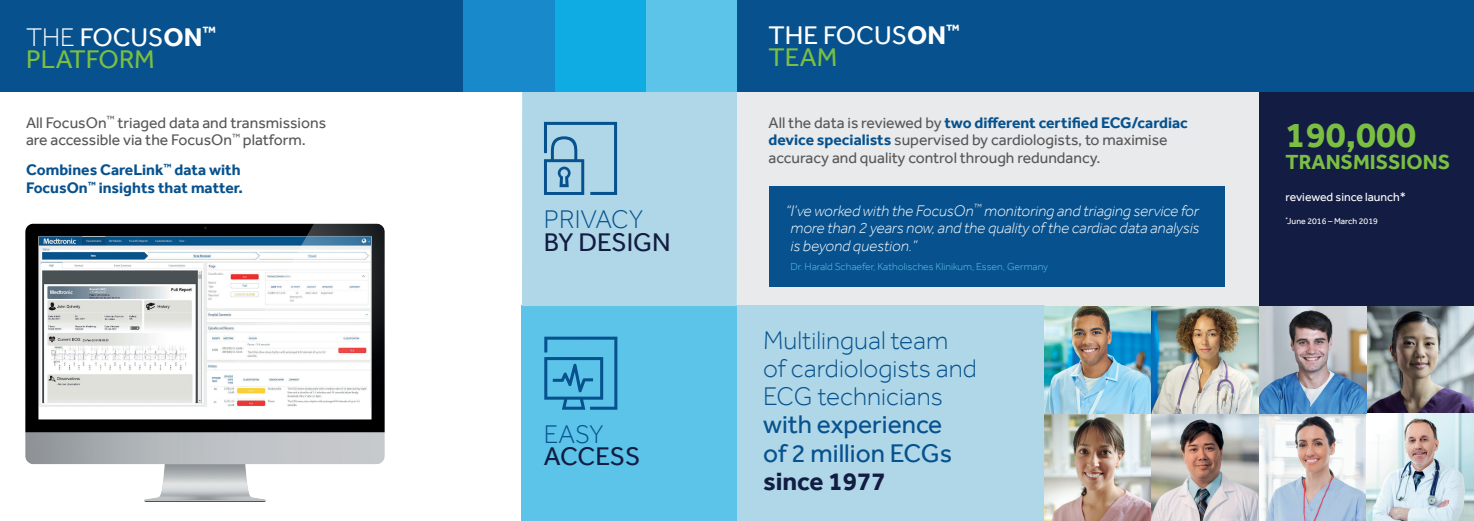
<style>
.page{position:relative;width:1474px;height:521px;background:#fff}
.page>*{position:absolute;margin:0;border:0;box-sizing:border-box;transform-origin:0 0}
.t1{font:700 36.75px "Effra";color:#7abe42}
.t2{font:300 26.25px/28px "Effra";color:#07528e}
.t3{font:26.25px/28px "Effra";color:#07528e}
.t4{font:26.25px/22.8px "Effra";color:#7abe42}
.t5{font:26.25px/22.8px "Effra";color:#fff}
.t6{font:26.25px "Effra";color:#131c42}
.t7{font:700 26.25px "Effra";color:#131c42}
.t8{font:700 21px "Effra";color:#7abe42}
.t9{font:15.75px/17.5px "Effra";color:#57585a}
.t10{font:italic 300 15.75px/17.5px "Effra";color:#fff;text-align:justify}
.t11{font:700 15.75px/17.5px "Effra";color:#07528e}
.t12{font:12.25px "Effra";color:#fff}
.t13{font:300 10.5px "Effra";color:#5cc4e8}
.t14{font:8.75px "Effra";color:#fff}
.s1{font-weight:300;color:#fff}
.s2{color:#fff}
.s3{font-weight:700;color:#fff}
.s4{font-weight:700}
.s5{color:#7abe42}
.s6{font-weight:700;color:#07528e}
</style>
<div class="page">
<div style="left:737px;top:91px;width:736px;height:430px;background:#e9eaeb"></div>
<div style="left:1258px;top:91px;width:215px;height:215px;background:#131c42"></div>
<div style="left:737px;top:0;width:736px;height:91px;background:#07528e"></div>
<div style="left:0;top:0;width:737px;height:91px;background:#07528e"></div>
<div style="left:768px;top:186px;width:456px;height:100px;background:#07528e"></div>
<div style="left:522px;top:306px;width:215px;height:215px;background:#5cc4e8"></div>
<svg style="left:544px;top:337px;width:73px;height:73px"></svg>
<div style="left:522px;top:91px;width:215px;height:215px;background:#afd7e8"></div>
<svg style="left:544px;top:122px;width:73px;height:73px"></svg>
<div style="left:737px;top:306px;width:307px;height:215px;background:#afd7e8"></div>
<img style="left:25px;top:223px;width:360px;height:279px">
<img style="left:1044px;top:413px;width:107px;height:108px">
<img style="left:1258px;top:413px;width:108px;height:108px">
<img style="left:1151px;top:413px;width:107px;height:108px">
<img style="left:1366px;top:306px;width:107px;height:107px">
<img style="left:1366px;top:413px;width:107px;height:108px">
<img style="left:1044px;top:306px;width:107px;height:107px">
<img style="left:1151px;top:306px;width:107px;height:107px">
<img style="left:1258px;top:306px;width:108px;height:107px">
<div style="left:646px;top:0;width:91px;height:91px;background:#5cc4e8"></div>
<div style="left:554px;top:0;width:92px;height:91px;background:#0face3"></div>
<div style="left:463px;top:0;width:91px;height:91px;background:#1889cb"></div>
<h2 class="t4" style="left:26px;top:25px;width:191px"><span class="s1">THE</span> <span class="s2">FOCUS</span><span class="s3">ON</span><sup>™<br></sup>PLATFORM</h2>
<h2 class="t5" style="left:768px;top:23px;width:192px">THE FOCUS<span class="s4">ON</span><sup>™<br></sup><span class="s5">TEAM</span></h2>
<p class="t9" style="left:26px;top:113px;width:301px">All FocusOn<sup>™</sup> triaged data and transmissions are accessible via the FocusOn<sup>™</sup> platform.</p>
<p class="t11" style="left:26px;top:161px;width:218px">Combines CareLink<sup>™</sup> data with<br>FocusOn<sup>™</sup> insights that matter.</p>
<h2 class="t2" style="left:544px;top:205px;width:101px">PRIVACY</h2>
<h2 class="t6" style="left:544px;top:226px;width:128px">BY DESIGN</h2>
<h2 class="t2" style="left:544px;top:419px;width:61px">EASY</h2>
<h2 class="t6" style="left:544px;top:441px;width:98px">ACCESS</h2>
<p class="t9" style="left:768px;top:114px;width:421px">All the data is reviewed by <span class="s6">two different certified ECG/cardiac device specialists</span> supervised by cardiologists, to maximise accuracy and quality control through redundancy.</p>
<p class="t10" style="left:790px;top:202px;width:410px;text-indent:-5px">“I’ve worked with the FocusOn<sup>™</sup> monitoring and triaging service for more than 2 years now, and the quality of the cardiac data analysis is beyond question.”</p>
<p class="t13" style="left:790px;top:260px;width:259px">Dr. Harald Schaefer, Katholisches Klinikum, Essen, Germany</p>
<h2 class="t2" style="left:763px;top:326px;width:215px">Multilingual team of cardiologists and<br>ECG technicians</h2>
<h2 class="t3" style="left:763px;top:410px;width:191px">with experience of 2 million ECGs</h2>
<h2 class="t7" style="left:763px;top:465px;width:124px">since 1977</h2>
<h1 class="t1" style="left:1285px;top:112px;width:132px">190,000</h1>
<h3 class="t8" style="left:1285px;top:150px;width:166px">TRANSMISSIONS</h3>
<p class="t12" style="left:1285px;top:190px;width:122px">reviewed since launch*</p>
<p class="t14" style="left:1285px;top:216px;width:94px"><sup>*</sup>June 2016 – March 2019</p>
</div>
